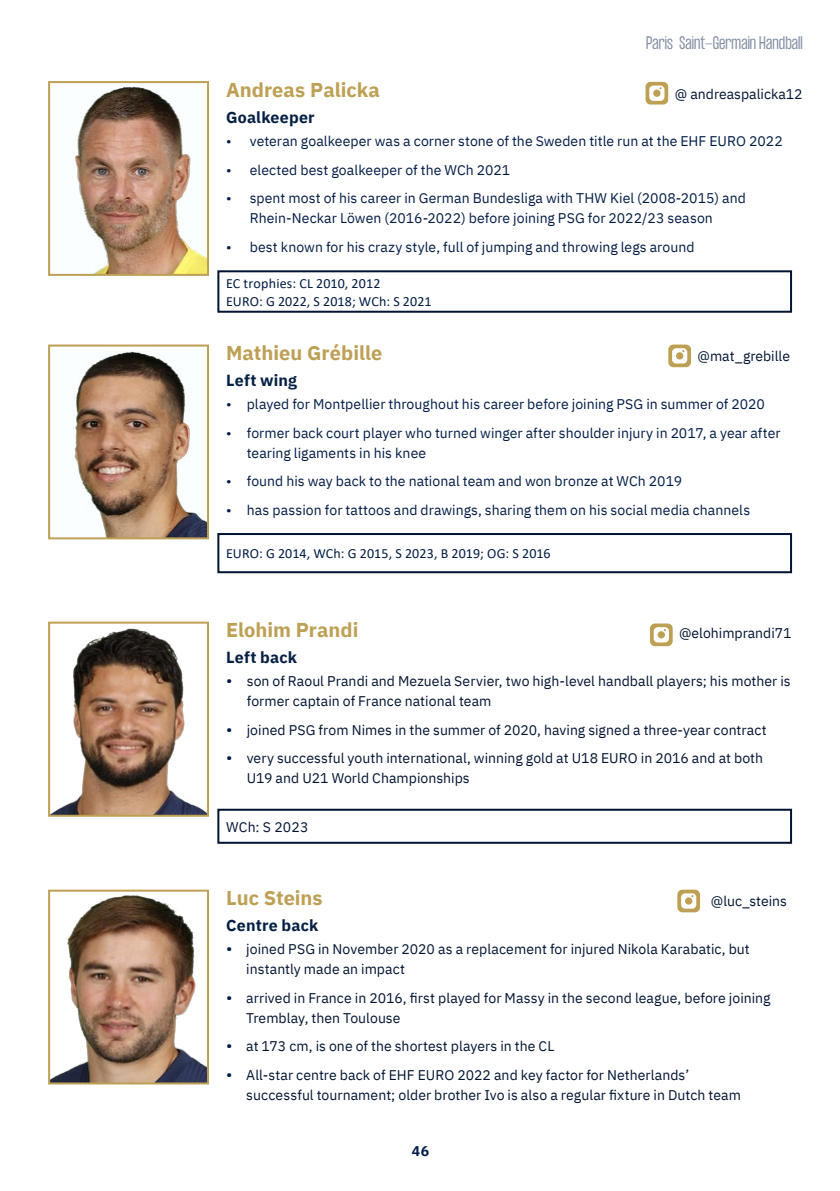
<style>
.page{position:relative;width:840px;height:1191px;background:#fff}
.page>*{position:absolute;margin:0;border:0;box-sizing:border-box;transform-origin:0 0}
.t1{font:700 20px "IBM Plex Sans";color:#bea055}
.t2{font:700 16px "IBM Plex Sans";letter-spacing:.01em;color:#052044}
.t3{font:300 16px "Formula Condensed";color:#001c46}
.t4{font:14px/20px "IBM Plex Sans";letter-spacing:.005em;color:#001432}
.t5{font:14px/20px "IBM Plex Sans";letter-spacing:.005em;color:#001c46}
.t6{font:14px/18px "Calibri";letter-spacing:.01em;color:#001c46}
.t7{font:700 14px "IBM Plex Sans";color:#001c46}
.s1{font-size:16px;color:#001c46}
</style>
<div class="page">
<img style="left:74px;top:86px;width:132px;height:187px">
<div style="left:48px;top:81px;width:161px;height:195px;border:2px solid #bea055"></div>
<img style="left:52px;top:628px;width:154px;height:185px">
<div style="left:48px;top:621px;width:161px;height:195px;border:2px solid #bea055"></div>
<img style="left:71px;top:351px;width:135px;height:185px">
<div style="left:48px;top:344px;width:161px;height:195px;border:2px solid #bea055"></div>
<img style="left:51px;top:895px;width:155px;height:186px">
<div style="left:48px;top:889px;width:161px;height:195px;border:2px solid #bea055"></div>
<div style="left:217px;top:270px;width:574px;height:43px;border:2px solid #001432"></div>
<div style="left:217px;top:808px;width:574px;height:35px;border:2px solid #001432"></div>
<div style="left:217px;top:533px;width:574px;height:40px;border:2px solid #001432"></div>
<svg style="left:645px;top:82px;width:22px;height:23px"></svg>
<svg style="left:650px;top:623px;width:22px;height:23px"></svg>
<svg style="left:668px;top:344px;width:22px;height:23px"></svg>
<svg style="left:677px;top:889px;width:22px;height:23px"></svg>
<p class="t3" style="left:646px;top:33px;width:158px">Paris Saint-Germain Handball</p>
<h1 class="t1" style="left:226px;top:74px;width:155px">Andreas Palicka</h1>
<p class="t2" style="left:226px;top:105px;width:90px">Goalkeeper</p>
<p class="t5" style="left:226px;top:130px;width:558px">• veteran goalkeeper was a corner stone of the Sweden title run at the EHF EURO 2022</p>
<p class="t5" style="left:226px;top:159px;width:285px">• elected best goalkeeper of the WCh 2021</p>
<p class="t5" style="left:250px;top:187px;width:497px;text-indent:-24px">• spent most of his career in German Bundesliga with THW Kiel (2008-2015) and<br>Rhein-Neckar Löwen (2016-2022) before joining PSG for 2022/23 season</p>
<p class="t5" style="left:226px;top:236px;width:469px">• best known for his crazy style, full of jumping and throwing legs around</p>
<p class="t4" style="left:674px;top:83px;width:129px">@ andreaspalicka12</p>
<p class="t6" style="left:226px;top:274px;width:207px">EC trophies: CL 2010, 2012<br>EURO: G 2022, S 2018; WCh: S 2021</p>
<h1 class="t1" style="left:226px;top:337px;width:158px">Mathieu Grébille</h1>
<p class="t2" style="left:226px;top:368px;width:73px">Left wing</p>
<p class="t5" style="left:226px;top:393px;width:540px">• played for Montpellier throughout his career before joining PSG in summer of 2020</p>
<p class="t5" style="left:246px;top:421px;width:535px;text-indent:-21px">• former back court player who turned winger after shoulder injury in 2017, a year after tearing ligaments in his knee</p>
<p class="t5" style="left:226px;top:470px;width:457px">• found his way back to the national team and won bronze at WCh 2019</p>
<p class="t5" style="left:226px;top:498px;width:525px">• has passion for tattoos and drawings, sharing them on his social media channels</p>
<p class="t4" style="left:697px;top:345px;width:94px">@mat_grebille</p>
<p class="t6" style="left:226px;top:544px;width:326px">EURO: G 2014, WCh: G 2015, S 2023, B 2019; OG: S 2016</p>
<h1 class="t1" style="left:226px;top:614px;width:134px">Elohim Prandi</h1>
<p class="t2" style="left:226px;top:645px;width:73px">Left back</p>
<p class="t4" style="left:246px;top:670px;width:545px;text-indent:-21px"><span class="s1">•</span> son of Raoul Prandi and Mezuela Servier, two high-level handball players; his mother is former captain of France national team</p>
<p class="t4" style="left:226px;top:718px;width:542px"><span class="s1">•</span> joined PSG from Nimes in the summer of 2020, having signed a three-year contract</p>
<p class="t4" style="left:246px;top:747px;width:517px;text-indent:-21px"><span class="s1">•</span> very successful youth international, winning gold at U18 EURO in 2016 and at both<br>U19 and U21 World Championships</p>
<p class="t4" style="left:678px;top:622px;width:114px">@elohimprandi71</p>
<p class="t4" style="left:226px;top:815px;width:84px">WCh: S 2023</p>
<h1 class="t1" style="left:226px;top:882px;width:98px">Luc Steins</h1>
<p class="t2" style="left:226px;top:913px;width:94px">Centre back</p>
<p class="t4" style="left:246px;top:938px;width:505px;text-indent:-20px"><span class="s1">•</span> joined PSG in November 2020 as a replacement for injured Nikola Karabatic, but instantly made an impact</p>
<p class="t4" style="left:246px;top:986px;width:525px;text-indent:-20px"><span class="s1">•</span> arrived in France in 2016, first played for Massy in the second league, before joining<br>Tremblay, then Toulouse</p>
<p class="t4" style="left:226px;top:1035px;width:329px"><span class="s1">•</span> at 173 cm, is one of the shortest players in the CL</p>
<p class="t4" style="left:246px;top:1063px;width:496px;text-indent:-20px"><span class="s1">•</span> All-star centre back of EHF EURO 2022 and key factor for Netherlands’ successful tournament; older brother Ivo is also a regular fixture in Dutch team</p>
<p class="t4" style="left:710px;top:890px;width:78px">@luc_steins</p>
<p class="t7" style="left:412px;top:1139px;width:19px">46</p>
</div>
